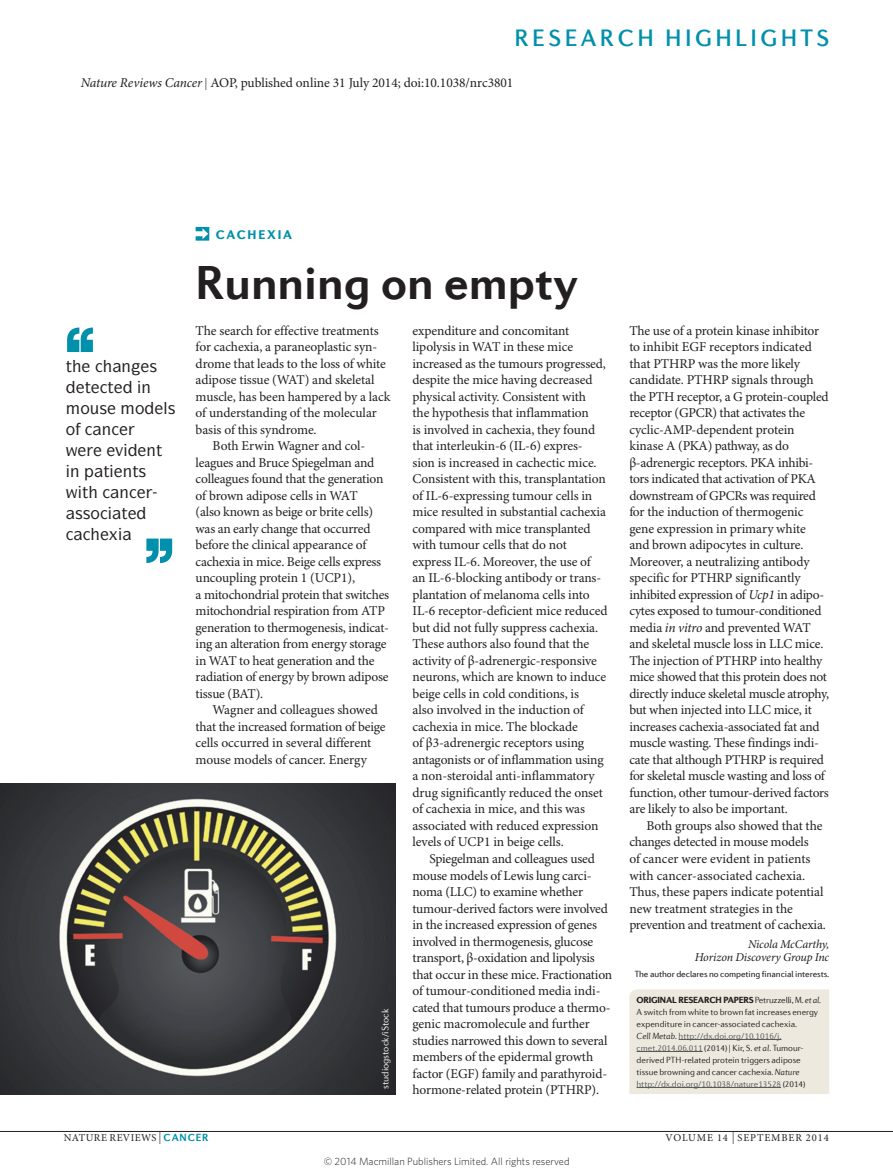
<style>
.page{position:relative;width:893px;height:1174px;background:#fff}
.page>*{position:absolute;margin:0;border:0;box-sizing:border-box;transform-origin:0 0}
.title-large{font:700 48px "Diverda Sans Com";color:#231f20}
.sectionheader{font:500 24px "Diverda Sans Com";letter-spacing:.14em;color:#0090ab}
.pulloutquote{font:500 16.5px "ITC Symbol Std";color:#231f20}
.bodyindent{font:13.5px/16.5px "Minion Pro";letter-spacing:-.015em;color:#231f20}
.bodyfirst{font:13.5px/16.5px "Minion Pro";letter-spacing:-.01em;color:#231f20}
.ministrap{font:900 12.75px "Diverda Sans Com";letter-spacing:.14em;color:#0090ab}
.author{font:italic 12px/13.5px "Minion Pro";letter-spacing:-.01em;color:#231f20;text-align:right}
.t1{font:300 10.5px "Whitney";color:#1d1d1b}
.t2{font:10.5px "Minion Pro";letter-spacing:.07em;color:#231f20}
.t3{font:10.5px "Minion Pro";letter-spacing:.04em;color:#231f20}
.creditstyle{font:300 9.75px "Diverda Sans Com";letter-spacing:-.005em;color:#fff}
.webbody{font:300 9px/12px "Diverda Sans Com";letter-spacing:-.005em;color:#231f20}
.webbody-2{font:9px "Diverda Sans Com";letter-spacing:-.01em;color:#231f20}
.s1{font-style:italic}
.s2{font-size:12px}
.s3{font-weight:900}
.s4{color:#57585a}
.s5{font-family:"Diverda Sans Com";font-weight:700;color:#0090ab}
</style>
<div class="page">
<svg style="left:146px;top:538px;width:26px;height:25px"></svg>
<svg style="left:67px;top:327px;width:26px;height:25px"></svg>
<img style="left:0;top:783px;width:395px;height:311px">
<hr style="left:0;top:1131px;width:893px;height:1px;background:#231f20">
<svg style="left:196px;top:227px;width:13px;height:14px"></svg>
<div style="left:629px;top:989px;width:200px;height:105px;background:#ede9de"></div>
<hr style="left:679px;top:1039px;width:102px;height:1px;background:#57585a">
<hr style="left:637px;top:1051px;width:66px;height:1px;background:#57585a">
<hr style="left:637px;top:1087px;width:144px;height:1px;background:#57585a">
<p class="sectionheader" style="left:514px;top:24px;width:316px">RESEARCH HIGHLIGHTS</p>
<p class="bodyindent" style="left:81px;top:75px;width:434px"><span class="s1">Nature Reviews Cancer</span> <span class="s2">|</span> AOP, published online 31 July 2014; doi:10.1038/nrc3801</p>
<p class="pulloutquote" style="left:141px;top:376px;width:11px">■</p>
<p class="pulloutquote" style="left:80px;top:397px;width:28px">□◆▲</p>
<p class="pulloutquote" style="left:135px;top:397px;width:42px">□ ●▲</p>
<p class="pulloutquote" style="left:115px;top:439px;width:49px">❖ ■▼</p>
<p class="pulloutquote" style="left:70px;top:460px;width:78px">■ ▼ ■▼▲</p>
<p class="pulloutquote" style="left:75px;top:502px;width:26px">▲▲□</p>
<p class="ministrap" style="left:216px;top:227px;width:78px">CACHEXIA</p>
<p class="title-large" style="left:196px;top:254px;width:384px">Running on empty</p>
<p class="bodyfirst" style="left:196px;top:323px;width:196px">The search for effective treatments for cachexia, a paraneoplastic syn‑ drome that leads to the loss of white adipose tissue (WAT) and skeletal muscle, has been hampered by a lack of understanding of the molecular basis of this syndrome.</p>
<p class="bodyindent" style="left:196px;top:438px;width:195px;text-indent:17px">Both Erwin Wagner and col‑ leagues and Bruce Spiegelman and colleagues found that the generation of brown adipose cells in WAT<br>(also known as beige or brite cells) was an early change that occurred before the clinical appearance of cachexia in mice. Beige cells express uncoupling protein 1 (UCP1),<br>a mitochondrial protein that switches mitochondrial respiration from ATP generation to thermogenesis, indicat‑ ing an alteration from energy storage in WAT to heat generation and the radiation of energy by brown adipose tissue (BAT).</p>
<p class="bodyindent" style="left:196px;top:702px;width:191px;text-indent:17px">Wagner and colleagues showed that the increased formation of beige cells occurred in several different mouse models of cancer. Energy</p>
<p class="creditstyle" style="left:380px;top:1089px;width:82px;rotate:-90deg">studiogstock/iStock</p>
<p class="bodyindent" style="left:412px;top:323px;width:197px">expenditure and concomitant lipolysis in WAT in these mice increased as the tumours progressed, despite the mice having decreased physical activity. Consistent with<br>the hypothesis that inflammation<br>is involved in cachexia, they found that interleukin‑6 (IL‑6) expres‑ sion is increased in cachectic mice.<br>Consistent with this, transplantation of IL‑6‑expressing tumour cells in mice resulted in substantial cachexia compared with mice transplanted with tumour cells that do not express IL‑6. Moreover, the use of<br>an IL‑6‑blocking antibody or trans‑ plantation of melanoma cells into IL‑6 receptor-deficient mice reduced but did not fully suppress cachexia.<br>These authors also found that the activity of β-adrenergic-responsive neurons, which are known to induce beige cells in cold conditions, is<br>also involved in the induction of cachexia in mice. The blockade<br>of β3‑adrenergic receptors using antagonists or of inflammation using a non-steroidal anti-inflammatory drug significantly reduced the onset of cachexia in mice, and this was associated with reduced expression levels of UCP1 in beige cells.</p>
<p class="bodyindent" style="left:412px;top:851px;width:201px;text-indent:17px">Spiegelman and colleagues used mouse models of Lewis lung carci‑ noma (LLC) to examine whether tumour-derived factors were involved in the increased expression of genes involved in thermogenesis, glucose transport, β-oxidation and lipolysis that occur in these mice. Fractionation of tumour-conditioned media indi‑ cated that tumours produce a thermo&shy;genic macromolecule and further studies narrowed this down to several members of the epidermal growth factor (EGF) family and parathyroid&shy;hormone-related protein (PTHRP).</p>
<p class="bodyindent" style="left:629px;top:323px;width:201px">The use of a protein kinase inhibitor to inhibit EGF receptors indicated that PTHRP was the more likely candidate. PTHRP signals through the PTH receptor, a G protein-coupled receptor (GPCR) that activates the cyclic-AMP-dependent protein kinase A (PKA) pathway, as do β-adrenergic receptors. PKA inhibi‑ tors indicated that activation of PKA downstream of GPCRs was required for the induction of thermogenic gene expression in primary white and brown adipocytes in culture.<br>Moreover, a neutralizing antibody specific for PTHRP significantly inhibited expression of <span class="s1">Ucp1</span> in adipo‑ cytes exposed to tumour-conditioned media <span class="s1">in vitro</span> and prevented WAT and skeletal muscle loss in LLC mice.<br>The injection of PTHRP into healthy mice showed that this protein does not directly induce skeletal muscle atrophy, but when injected into LLC mice, it increases cachexia-associated fat and muscle wasting. These findings indi‑ cate that although PTHRP is required for skeletal muscle wasting and loss of function, other tumour-derived factors are likely to also be important.</p>
<p class="bodyindent" style="left:629px;top:818px;width:198px;text-indent:17px">Both groups also showed that the changes detected in mouse models<br>of cancer were evident in patients with cancer-associated cachexia.<br>Thus, these papers indicate potential new treatment strategies in the prevention and treatment of cachexia.</p>
<p class="author" style="left:695px;top:937px;width:136px">Nicola McCarthy,<br>Horizon Discovery Group Inc</p>
<p class="webbody-2" style="left:635px;top:969px;width:196px">The author declares no competing financial interests.</p>
<p class="webbody" style="left:637px;top:993px;width:186px"><span class="s3">ORIGINAL RESEARCH PAPERS</span> Petruzzelli, M. <span class="s1">et al.<br></span>A switch from white to brown fat increases energy expenditure in cancer-associated cachexia.<br><span class="s1">Cell Metab.</span> <span class="s4">http://dx.doi.org/10.1016/j. cmet.2014.06.011</span> (2014) | Kir, S. <span class="s1">et al.</span> Tumour&shy;derived PTH-related protein triggers adipose tissue browning and cancer cachexia. <span class="s1">Nature </span><span class="s4">http://dx.doi.org/10.1038/nature13528</span> (2014)</p>
<p class="t3" style="left:64px;top:1131px;width:146px">NATURE REVIEWS <span class="s2">|</span> <span class="s5">CANCER</span></p>
<p class="t2" style="left:666px;top:1131px;width:165px">VOLUME 14 <span class="s2">|</span> SEPTEMBER 2014</p>
<p class="t1" style="left:324px;top:1154px;width:247px">© 2014 Macmillan Publishers Limited. All rights reserved</p>
</div>
